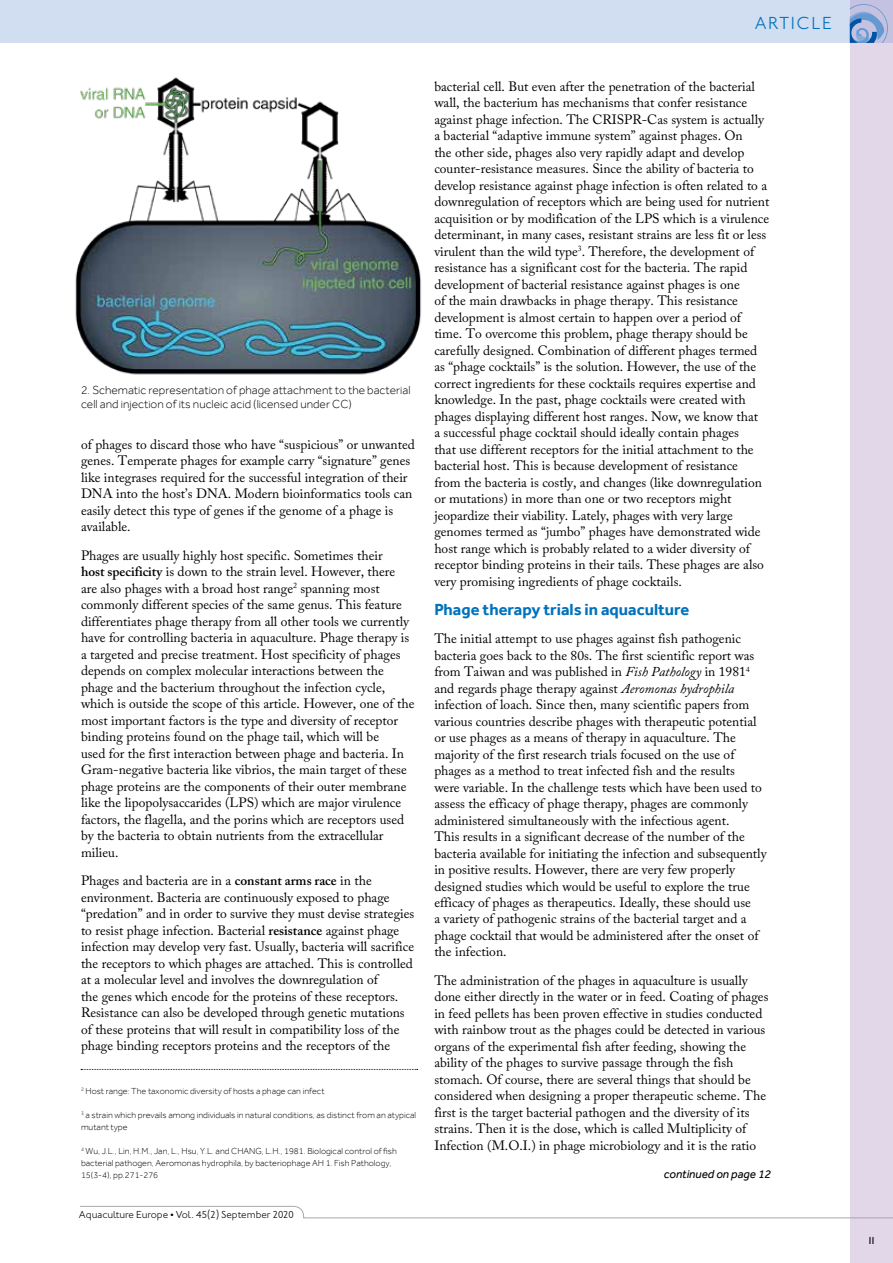
<style>
.page{position:relative;width:893px;height:1263px;background:#fff}
.page>*{position:absolute;margin:0;border:0;box-sizing:border-box;transform-origin:0 0}
.t1{font:300 18px "Johnston ITC";letter-spacing:.095em;color:#0072bc}
.t2{font:700 16.5px "Effra";color:#0072bc}
.t3{font:13.5px/16.5px "Adobe Caslon Pro";color:#000}
.t4{font:300 12px/13.5px "Effra";color:#000}
.t5{font:italic 12px "Effra";color:#000}
.t6{font:300 10.5px "Johnston ITC";letter-spacing:-.005em;color:#000}
.t7{font:500 10.5px "Johnston ITC";color:#000}
.t8{font:300 9px/12px "Effra";color:#000}
.s1{font-weight:600}
.s2{font-style:italic}
</style>
<div class="page">
<div style="left:0;top:0;width:893px;height:43px;background:#d1ddf1"></div>
<div style="left:850px;top:0;width:43px;height:1263px;background:#e2d7e9"></div>
<svg style="left:850px;top:4px;width:38px;height:39px"></svg>
<svg style="left:80px;top:1205px;width:813px;height:13px"></svg>
<img style="left:75px;top:77px;width:346px;height:298px">
<svg style="left:81px;top:1069px;width:337px;height:1px"></svg>
<h1 class="t1" style="left:755px;top:13px;width:79px">ARTICLE</h1>
<p class="t4" style="left:81px;top:383px;width:331px">2. Schematic representation of phage attachment to the bacterial cell and injection of its nucleic acid (licensed under CC)</p>
<p class="t3" style="left:81px;top:436px;width:335px">of phages to discard those who have “suspicious” or unwanted genes. Temperate phages for example carry “signature” genes like integrases required for the successful integration of their DNA into the host’s DNA. Modern bioinformatics tools can easily detect this type of genes if the genome of a phage is available.</p>
<p class="t3" style="left:81px;top:547px;width:335px">Phages are usually highly host specific. Sometimes their<br><span class="s1">host specificity</span> is down to the strain level. However, there are also phages with a broad host range<sup>2</sup> spanning most commonly different species of the same genus. This feature differentiates phage therapy from all other tools we currently have for controlling bacteria in aquaculture. Phage therapy is a targeted and precise treatment. Host specificity of phages depends on complex molecular interactions between the phage and the bacterium throughout the infection cycle, which is outside the scope of this article. However, one of the most important factors is the type and diversity of receptor binding proteins found on the phage tail, which will be<br>used for the first interaction between phage and bacteria. In Gram-negative bacteria like vibrios, the main target of these phage proteins are the components of their outer membrane like the lipopolysaccarides (LPS) which are major virulence factors, the flagella, and the porins which are receptors used by the bacteria to obtain nutrients from the extracellular milieu.</p>
<p class="t3" style="left:81px;top:872px;width:335px">Phages and bacteria are in a <span class="s1">constant arms race</span> in the environment. Bacteria are continuously exposed to phage “predation” and in order to survive they must devise strategies to resist phage infection. Bacterial <span class="s1">resistance</span> against phage infection may develop very fast. Usually, bacteria will sacrifice the receptors to which phages are attached. This is controlled at a molecular level and involves the downregulation of<br>the genes which encode for the proteins of these receptors.<br>Resistance can also be developed through genetic mutations of these proteins that will result in compatibility loss of the phage binding receptors proteins and the receptors of the</p>
<p class="t8" style="left:81px;top:1085px;width:245px"><sup>2</sup> Host range: The taxonomic diversity of hosts a phage can infect</p>
<p class="t8" style="left:81px;top:1109px;width:337px"><sup>3</sup> a strain which prevails among individuals in natural conditions, as distinct from an atypical mutant type</p>
<p class="t8" style="left:81px;top:1145px;width:317px"><sup>4</sup> Wu, J.L., Lin, H.M., Jan, L., Hsu, Y.L. and CHANG, L.H., 1981. Biological control of fish bacterial pathogen, Aeromonas hydrophila, by bacteriophage AH 1. Fish Pathology,<br>15(3-4), pp.271-276</p>
<p class="t6" style="left:79px;top:1208px;width:217px">Aquaculture Europe • Vol. 45(2) September 2020</p>
<p class="t3" style="left:434px;top:78px;width:337px">bacterial cell. But even after the penetration of the bacterial wall, the bacterium has mechanisms that confer resistance against phage infection. The CRISPR-Cas system is actually a bacterial “adaptive immune system” against phages. On<br>the other side, phages also very rapidly adapt and develop counter-resistance measures. Since the ability of bacteria to develop resistance against phage infection is often related to a downregulation of receptors which are being used for nutrient acquisition or by modification of the LPS which is a virulence determinant, in many cases, resistant strains are less fit or less virulent than the wild type<sup>3</sup>. Therefore, the development of resistance has a significant cost for the bacteria. The rapid development of bacterial resistance against phages is one<br>of the main drawbacks in phage therapy. This resistance development is almost certain to happen over a period of time. To overcome this problem, phage therapy should be carefully designed. Combination of different phages termed as “phage cocktails” is the solution. However, the use of the correct ingredients for these cocktails requires expertise and knowledge. In the past, phage cocktails were created with phages displaying different host ranges. Now, we know that<br>a successful phage cocktail should ideally contain phages<br>that use different receptors for the initial attachment to the bacterial host. This is because development of resistance<br>from the bacteria is costly, and changes (like downregulation or mutations) in more than one or two receptors might jeopardize their viability. Lately, phages with very large genomes termed as “jumbo” phages have demonstrated wide host range which is probably related to a wider diversity of receptor binding proteins in their tails. These phages are also very promising ingredients of phage cocktails.</p>
<p class="t2" style="left:434px;top:599px;width:256px">Phage therapy trials in aquaculture</p>
<p class="t3" style="left:434px;top:630px;width:334px">The initial attempt to use phages against fish pathogenic bacteria goes back to the 80s. The first scientific report was from Taiwan and was published in <span class="s2">Fish Pathology</span> in 1981<sup>4 </sup>and regards phage therapy against <span class="s2">Aeromonas hydrophila </span>infection of loach. Since then, many scientific papers from various countries describe phages with therapeutic potential or use phages as a means of therapy in aquaculture. The majority of the first research trials focused on the use of phages as a method to treat infected fish and the results<br>were variable. In the challenge tests which have been used to assess the efficacy of phage therapy, phages are commonly administered simultaneously with the infectious agent.<br>This results in a significant decrease of the number of the bacteria available for initiating the infection and subsequently in positive results. However, there are very few properly designed studies which would be useful to explore the true efficacy of phages as therapeutics. Ideally, these should use<br>a variety of pathogenic strains of the bacterial target and a phage cocktail that would be administered after the onset of the infection.</p>
<p class="t3" style="left:434px;top:972px;width:336px">The administration of the phages in aquaculture is usually done either directly in the water or in feed. Coating of phages in feed pellets has been proven effective in studies conducted with rainbow trout as the phages could be detected in various organs of the experimental fish after feeding, showing the ability of the phages to survive passage through the fish stomach. Of course, there are several things that should be considered when designing a proper therapeutic scheme. The first is the target bacterial pathogen and the diversity of its strains. Then it is the dose, which is called Multiplicity of Infection (M.O.I.) in phage microbiology and it is the ratio</p>
<p class="t5" style="left:664px;top:1167px;width:109px">continued on page 12</p>
<p class="t7" style="left:867px;top:1234px;width:10px">11</p>
</div>
